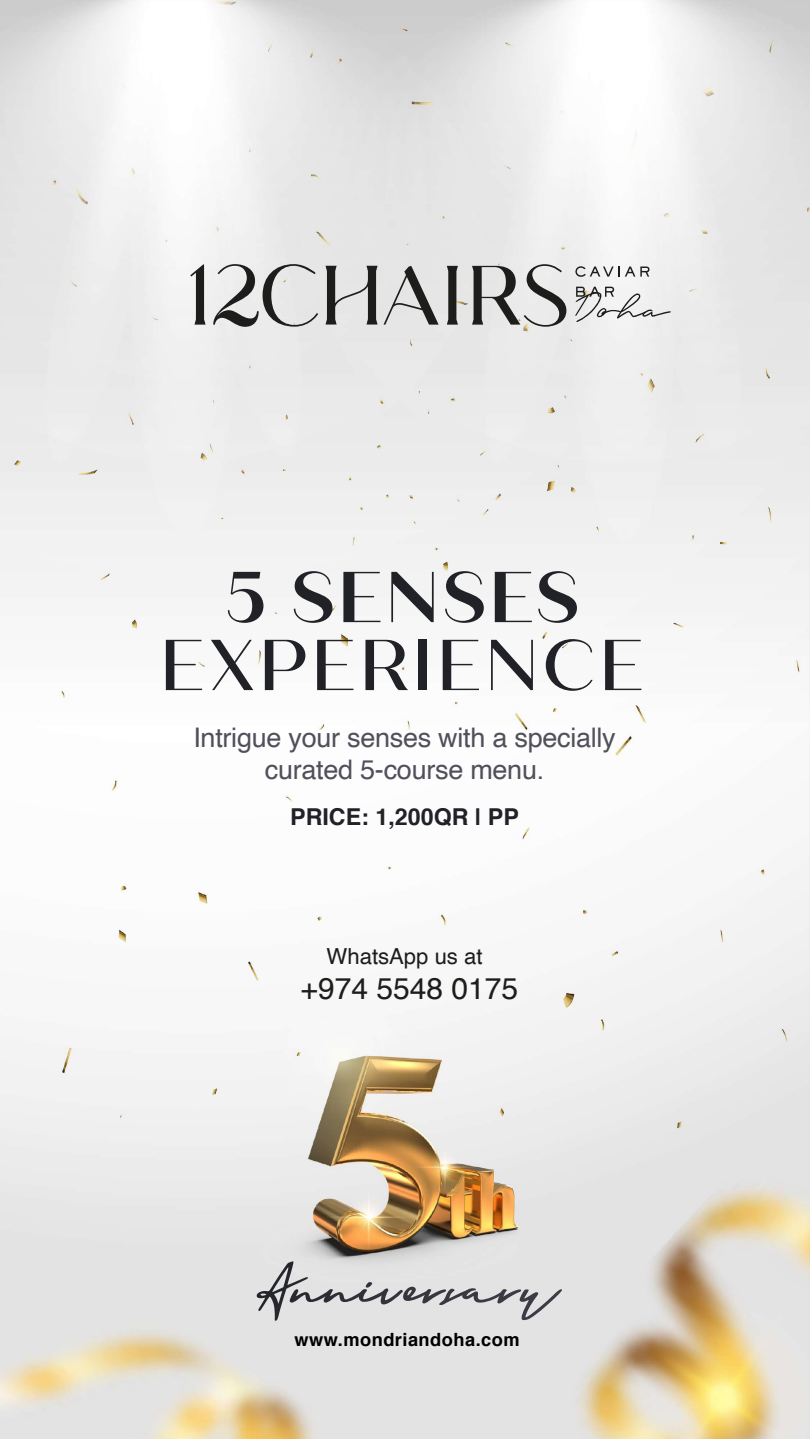
<style>
.page{position:relative;width:810px;height:1440px;background:#fff}
.page>*{position:absolute;margin:0;border:0;box-sizing:border-box;transform-origin:0 0}
.t1{font:500 71.85px "Quiche Sans";letter-spacing:.05em;color:#212228}
.t2{font:700 71.85px "Quiche Sans";letter-spacing:.05em;color:#212228}
.t3{font:30px "Helvetica";color:#1d1d1b}
.t4{font:27px/32.4px "Helvetica";letter-spacing:-.01em;color:#50505b;text-align:center}
.t5{font:700 23.25px "Helvetica";color:#212228}
.t6{font:22.12px "Helvetica";color:#1d1d1b}
.t7{font:700 18.23px "Helvetica";letter-spacing:.025em;color:#000}
</style>
<div class="page">
<img style="left:0;top:0;width:810px;height:1439px">
<svg style="left:190px;top:264px;width:16px;height:61px"></svg>
<svg style="left:213px;top:264px;width:105px;height:63px;background:#bebebe"></svg>
<svg style="left:326px;top:266px;width:52px;height:59px;background:#a0a0a0"></svg>
<svg style="left:384px;top:266px;width:55px;height:59px;background:#bbb"></svg>
<svg style="left:447px;top:266px;width:11px;height:59px"></svg>
<svg style="left:472px;top:264px;width:94px;height:63px;background:#aeaead"></svg>
<svg style="left:575px;top:266px;width:74px;height:11px"></svg>
<svg style="left:575px;top:287px;width:96px;height:35px"></svg>
<svg style="left:257px;top:1261px;width:305px;height:60px;background:#cccdce"></svg>
<h1 class="t2" style="left:224px;top:554px;width:356px">5 SENSES</h1>
<h1 class="t1" style="left:160px;top:622px;width:486px">EXPERIENCE</h1>
<p class="t4" style="left:193px;top:722px;width:424px">Intrigue your senses with a specially curated 5-course menu.</p>
<p class="t5" style="left:290px;top:798px;width:230px">PRICE: 1,200QR | PP</p>
<p class="t6" style="left:327px;top:939px;width:158px">WhatsApp us at</p>
<p class="t3" style="left:301px;top:965px;width:219px">+974 5548 0175</p>
<p class="t7" style="left:295px;top:1324px;width:226px">www.mondriandoha.com</p>
</div>
